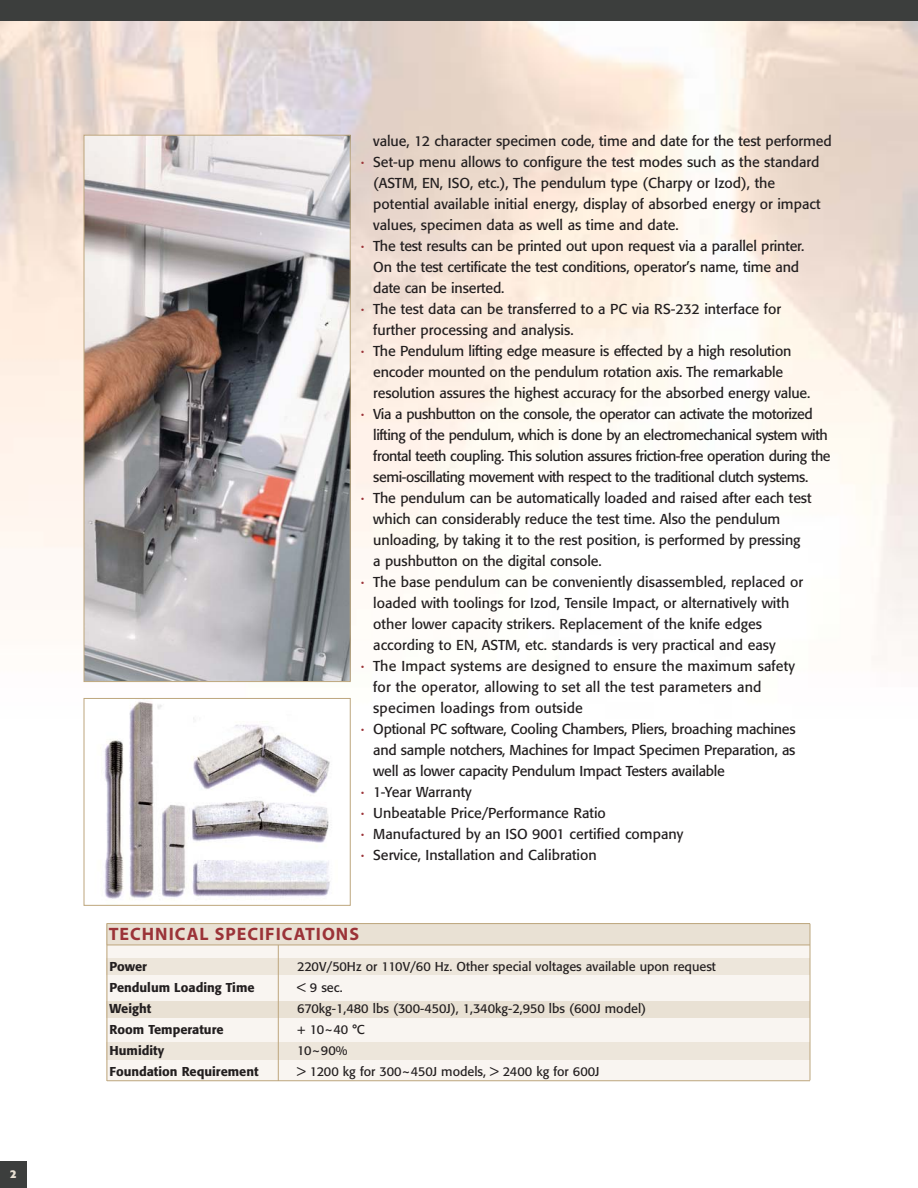
<style>
.page{position:relative;width:918px;height:1188px;background:#fff}
.page>*{position:absolute;margin:0;border:0;box-sizing:border-box;transform-origin:0 0}
.t1{font:700 18px "Myriad Pro";letter-spacing:.055em;color:#9b3338}
.t2{font:14.25px/21px "Formata";letter-spacing:-.005em;color:#231f20}
.t3{font:14.25px/21px "Formata";letter-spacing:-.03em;color:#231f20}
.t4{font:12.75px "Formata";color:#231f20}
.t5{font:500 12.75px "Formata";color:#231f20}
.t6{font:700 11.25px "Formata";color:#e9e1d4}
.s1{font-size:9px;color:#9b3338}
</style>
<div class="page">
<img style="left:0;top:20px;width:918px;height:706px">
<div style="left:107px;top:940px;width:703px;height:141px;background:#f9f5f1"></div>
<div style="left:107px;top:1042px;width:703px;height:18px;background:#ede6db"></div>
<div style="left:107px;top:1001px;width:703px;height:17px;background:#e9e1d4"></div>
<div style="left:107px;top:959px;width:703px;height:16px;background:#ede6db"></div>
<div style="left:107px;top:924px;width:703px;height:21px;background:#e9e1d4"></div>
<hr style="left:810px;top:924px;width:1px;height:156px;background:#bda67d">
<hr style="left:107px;top:923px;width:703px;height:1px;background:#bda67d">
<hr style="left:107px;top:945px;width:703px;height:1px;background:#bda67d">
<hr style="left:107px;top:1080px;width:703px;height:1px;background:#bda67d">
<div style="left:0;top:1161px;width:27px;height:27px;background:#3c3e3d"></div>
<div style="left:0;top:0;width:918px;height:20px;background:#3c3e3d"></div>
<hr style="left:107px;top:924px;width:1px;height:157px;background:#bda67d">
<hr style="left:278px;top:945px;width:1px;height:136px;background:#bda67d">
<img style="left:86px;top:137px;width:262px;height:543px">
<div style="left:84px;top:135px;width:266px;height:547px;border:1px solid #bda67d"></div>
<div style="left:84px;top:698px;width:266px;height:207px;background:#fff"></div>
<img style="left:104px;top:701px;width:226px;height:198px">
<div style="left:84px;top:698px;width:266px;height:208px;border:1px solid #bda67d"></div>
<p class="t6" style="left:10px;top:1169px;width:8px">2</p>
<p class="t2" style="left:373px;top:132px;width:460px">value, 12 character specimen code, time and date for the test performed</p>
<p class="t2" style="left:373px;top:153px;width:449px;text-indent:-12px"><span class="s1">•</span> Set-up menu allows to configure the test modes such as the standard (ASTM, EN, ISO, etc.), The pendulum type (Charpy or Izod), the potential available initial energy, display of absorbed energy or impact values, specimen data as well as time and date.</p>
<p class="t2" style="left:373px;top:237px;width:433px;text-indent:-12px"><span class="s1">•</span> The test results can be printed out upon request via a parallel printer.<br>On the test certificate the test conditions, operator’s name, time and date can be inserted.</p>
<p class="t2" style="left:373px;top:300px;width:409px;text-indent:-12px"><span class="s1">•</span> The test data can be transferred to a PC via RS-232 interface for further processing and analysis.</p>
<p class="t2" style="left:373px;top:342px;width:439px;text-indent:-12px"><span class="s1">•</span> The Pendulum lifting edge measure is effected by a high resolution encoder mounted on the pendulum rotation axis. The remarkable resolution assures the highest accuracy for the absorbed energy value.</p>
<p class="t3" style="left:373px;top:405px;width:459px;text-indent:-12px"><span class="s1">•</span> Via a pushbutton on the console, the operator can activate the motorized lifting of the pendulum, which is done by an electromechanical system with frontal teeth coupling. This solution assures friction-free operation during the semi-oscillating movement with respect to the traditional clutch systems.</p>
<p class="t2" style="left:373px;top:489px;width:440px;text-indent:-12px"><span class="s1">•</span> The pendulum can be automatically loaded and raised after each test which can considerably reduce the test time. Also the pendulum unloading, by taking it to the rest position, is performed by pressing a pushbutton on the digital console.</p>
<p class="t2" style="left:373px;top:573px;width:431px;text-indent:-12px"><span class="s1">•</span> The base pendulum can be conveniently disassembled, replaced or loaded with toolings for Izod, Tensile Impact, or alternatively with other lower capacity strikers. Replacement of the knife edges according to EN, ASTM, etc. standards is very practical and easy</p>
<p class="t2" style="left:373px;top:657px;width:423px;text-indent:-12px"><span class="s1">•</span> The Impact systems are designed to ensure the maximum safety for the operator, allowing to set all the test parameters and specimen loadings from outside</p>
<p class="t2" style="left:373px;top:720px;width:424px;text-align:justify;text-indent:-12px"><span class="s1">•</span> Optional PC software, Cooling Chambers, Pliers, broaching machines and sample notchers, Machines for Impact Specimen Preparation, as well as lower capacity Pendulum Impact Testers available</p>
<p class="t2" style="left:361px;top:783px;width:112px"><span class="s1">•</span> 1-Year Warranty</p>
<p class="t2" style="left:361px;top:804px;width:246px"><span class="s1">•</span> Unbeatable Price/Performance Ratio</p>
<p class="t2" style="left:361px;top:825px;width:323px"><span class="s1">•</span> Manufactured by an ISO 9001 certified company</p>
<p class="t2" style="left:361px;top:846px;width:237px"><span class="s1">•</span> Service, Installation and Calibration</p>
<p class="t1" style="left:109px;top:927px;width:252px">TECHNICAL SPECIFICATIONS</p>
<p class="t5" style="left:110px;top:961px;width:39px">Power</p>
<p class="t4" style="left:297px;top:961px;width:420px">220V/50Hz or 110V/60 Hz. Other special voltages available upon request</p>
<p class="t5" style="left:110px;top:982px;width:146px">Pendulum Loading Time</p>
<p class="t4" style="left:297px;top:982px;width:47px">&lt; 9 sec.</p>
<p class="t5" style="left:110px;top:1003px;width:43px">Weight</p>
<p class="t4" style="left:297px;top:1003px;width:350px">670kg-1,480 lbs (300-450J), 1,340kg-2,950 lbs (600J model)</p>
<p class="t5" style="left:110px;top:1024px;width:116px">Room Temperature</p>
<p class="t4" style="left:297px;top:1024px;width:69px">+ 10~40 °C</p>
<p class="t5" style="left:110px;top:1045px;width:56px">Humidity</p>
<p class="t4" style="left:297px;top:1045px;width:52px">10~90%</p>
<p class="t5" style="left:110px;top:1066px;width:151px">Foundation Requirement</p>
<p class="t4" style="left:297px;top:1066px;width:304px">&gt; 1200 kg for 300~450J models, &gt; 2400 kg for 600J</p>
</div>
